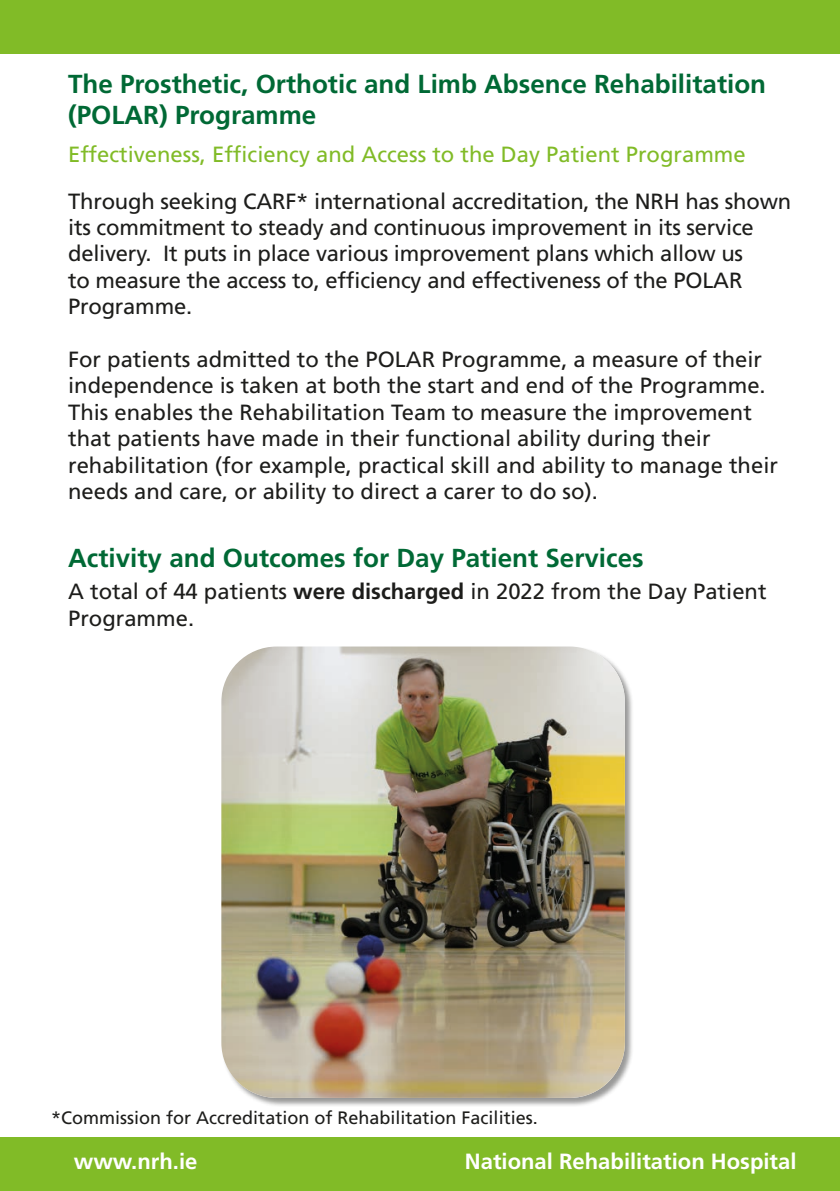
<style>
.page{position:relative;width:840px;height:1191px;background:#fff}
.page>*{position:absolute;margin:0;border:0;box-sizing:border-box;transform-origin:0 0}
.t1{font:700 26px/31.2px "Frutiger";color:#006935}
.t2{font:22px/26.4px "Frutiger";color:#1d1d1b}
.t3{font:22px "Frutiger";color:#81bb27}
.t4{font:700 22px "Frutiger";color:#fff}
.t5{font:18px "Frutiger";color:#1d1d1b}
.s1{font-weight:700}
</style>
<div class="page">
<div style="left:0;top:0;width:839px;height:54px;background:#81bb27"></div>
<div style="left:0;top:1137px;width:839px;height:54px;background:#81bb27"></div>
<div style="left:221px;top:646px;width:412px;height:461px;background:#1d1d1b;opacity:.45"></div>
<img style="left:221px;top:646px;width:403px;height:451px">
<p class="t1" style="left:68px;top:69px;width:699px">The Prosthetic, Orthotic and Limb Absence Rehabilitation (POLAR) Programme</p>
<p class="t3" style="left:68px;top:142px;width:678px">Effectiveness, Efficiency and Access to the Day Patient Programme</p>
<p class="t2" style="left:68px;top:188px;width:724px">Through seeking CARF* international accreditation, the NRH has shown its commitment to steady and continuous improvement in its service delivery. It puts in place various improvement plans which allow us<br>to measure the access to, efficiency and effectiveness of the POLAR Programme.</p>
<p class="t2" style="left:68px;top:346px;width:711px">For patients admitted to the POLAR Programme, a measure of their independence is taken at both the start and end of the Programme.<br>This enables the Rehabilitation Team to measure the improvement that patients have made in their functional ability during their rehabilitation (for example, practical skill and ability to manage their needs and care, or ability to direct a carer to do so).</p>
<p class="t1" style="left:68px;top:543px;width:577px">Activity and Outcomes for Day Patient Services</p>
<p class="t2" style="left:68px;top:578px;width:699px">A total of 44 patients <span class="s1">were discharged</span> in 2022 from the Day Patient<br>Programme.</p>
<p class="t5" style="left:51px;top:1106px;width:488px">*Commission for Accreditation of Rehabilitation Facilities.</p>
<p class="t4" style="left:74px;top:1148px;width:125px">www.nrh.ie</p>
<p class="t4" style="left:464px;top:1148px;width:333px">National Rehabilitation Hospital</p>
</div>
